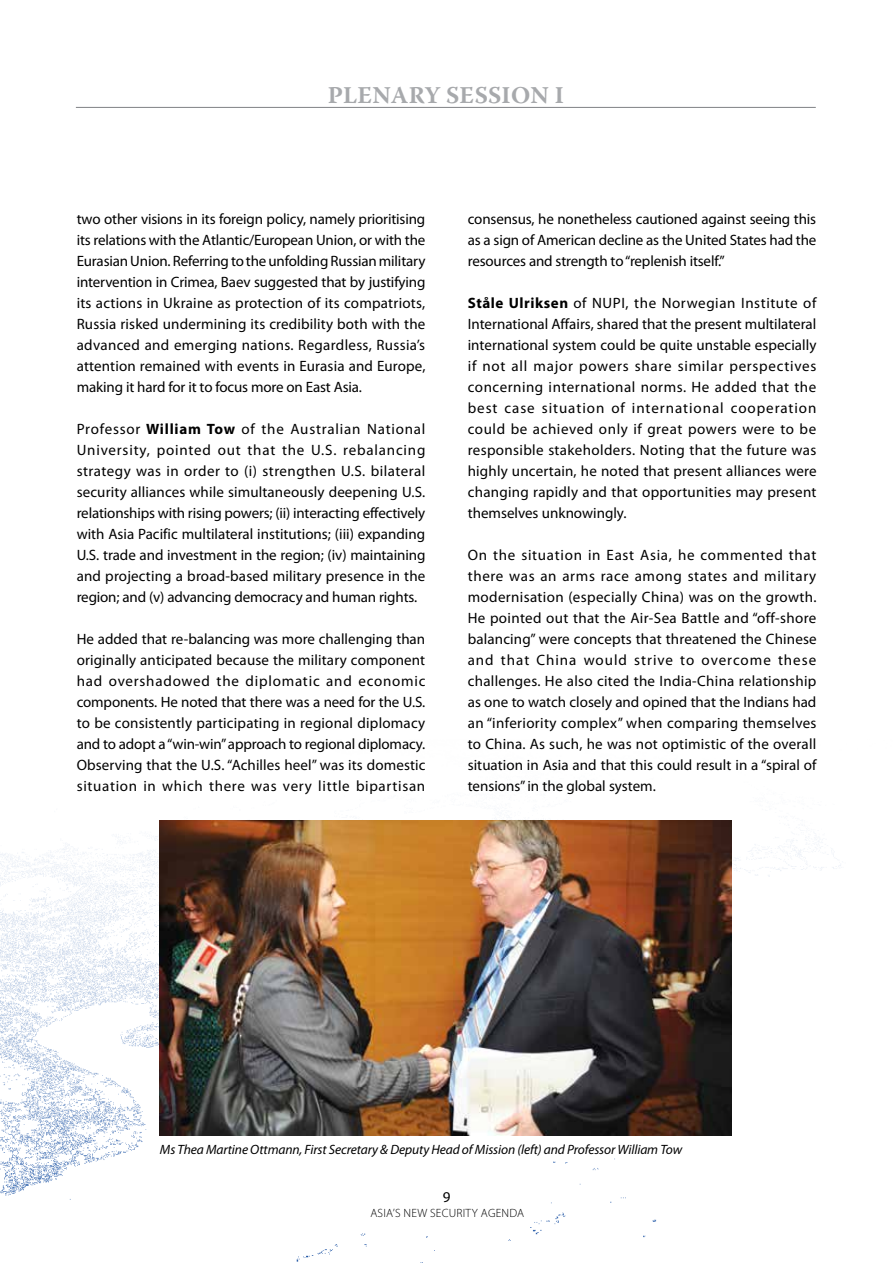
<style>
.page{position:relative;width:893px;height:1263px;background:#fff}
.page>*{position:absolute;margin:0;border:0;box-sizing:border-box;transform-origin:0 0}
.t1{font:700 24px "Warnock Pro";letter-spacing:.015em;color:#a7a9ac}
.t2{font:15px/21px "Myriad Pro";color:#000;text-align:justify}
.t3{font:italic 13.5px "Myriad Pro";letter-spacing:-.01em;color:#000}
.t4{font:300 12px "Myriad Pro";letter-spacing:.02em;color:#000}
.s1{font-weight:700}
</style>
<div class="page">
<img style="left:0;top:820px;width:841px;height:443px">
<hr style="left:76px;top:107px;width:740px;height:1px;background:#808285">
<img style="left:160px;top:820px;width:572px;height:316px">
<h1 class="t1" style="left:328px;top:80px;width:236px">PLENARY SESSION I</h1>
<p class="t2" style="left:77px;top:208px;width:350px">two other visions in its foreign policy, namely prioritising its relations with the Atlantic/European Union, or with the Eurasian Union. Referring to the unfolding Russian military intervention in Crimea, Baev suggested that by justifying its actions in Ukraine as protection of its compatriots, Russia risked undermining its credibility both with the advanced and emerging nations. Regardless, Russia’s attention remained with events in Eurasia and Europe, making it hard for it to focus more on East Asia.</p>
<p class="t2" style="left:77px;top:418px;width:350px">Professor <span class="s1">William Tow</span> of the Australian National University, pointed out that the U.S. rebalancing strategy was in order to (i) strengthen U.S. bilateral security alliances while simultaneously deepening U.S. relationships with rising powers; (ii) interacting effectively with Asia Pacific multilateral institutions; (iii) expanding U.S. trade and investment in the region; (iv) maintaining and projecting a broad-based military presence in the region; and (v) advancing democracy and human rights.</p>
<p class="t2" style="left:77px;top:628px;width:350px">He added that re-balancing was more challenging than originally anticipated because the military component had overshadowed the diplomatic and economic components. He noted that there was a need for the U.S. to be consistently participating in regional diplomacy and to adopt a “win-win” approach to regional diplomacy.<br>Observing that the U.S. “Achilles heel” was its domestic situation in which there was very little bipartisan</p>
<p class="t2" style="left:468px;top:208px;width:350px">consensus, he nonetheless cautioned against seeing this as a sign of American decline as the United States had the resources and strength to “replenish itself.”</p>
<p class="t2" style="left:468px;top:292px;width:350px"><span class="s1">Ståle Ulriksen</span> of NUPI, the Norwegian Institute of International Affairs, shared that the present multilateral international system could be quite unstable especially if not all major powers share similar perspectives concerning international norms. He added that the best case situation of international cooperation could be achieved only if great powers were to be responsible stakeholders. Noting that the future was highly uncertain, he noted that present alliances were changing rapidly and that opportunities may present themselves unknowingly.</p>
<p class="t2" style="left:468px;top:544px;width:350px">On the situation in East Asia, he commented that there was an arms race among states and military modernisation (especially China) was on the growth.<br>He pointed out that the Air-Sea Battle and “off-shore balancing” were concepts that threatened the Chinese and that China would strive to overcome these challenges. He also cited the India-China relationship as one to watch closely and opined that the Indians had an “inferiority complex” when comparing themselves to China. As such, he was not optimistic of the overall situation in Asia and that this could result in a “spiral of tensions” in the global system.</p>
<p class="t3" style="left:160px;top:1141px;width:524px">Ms Thea Martine Ottmann, First Secretary &amp; Deputy Head of Mission (left) and Professor William Tow</p>
<p class="t2" style="left:443px;top:1186px;width:9px">9</p>
<p class="t4" style="left:370px;top:1205px;width:155px">ASIA’S NEW SECURITY AGEN DA</p>
</div>
